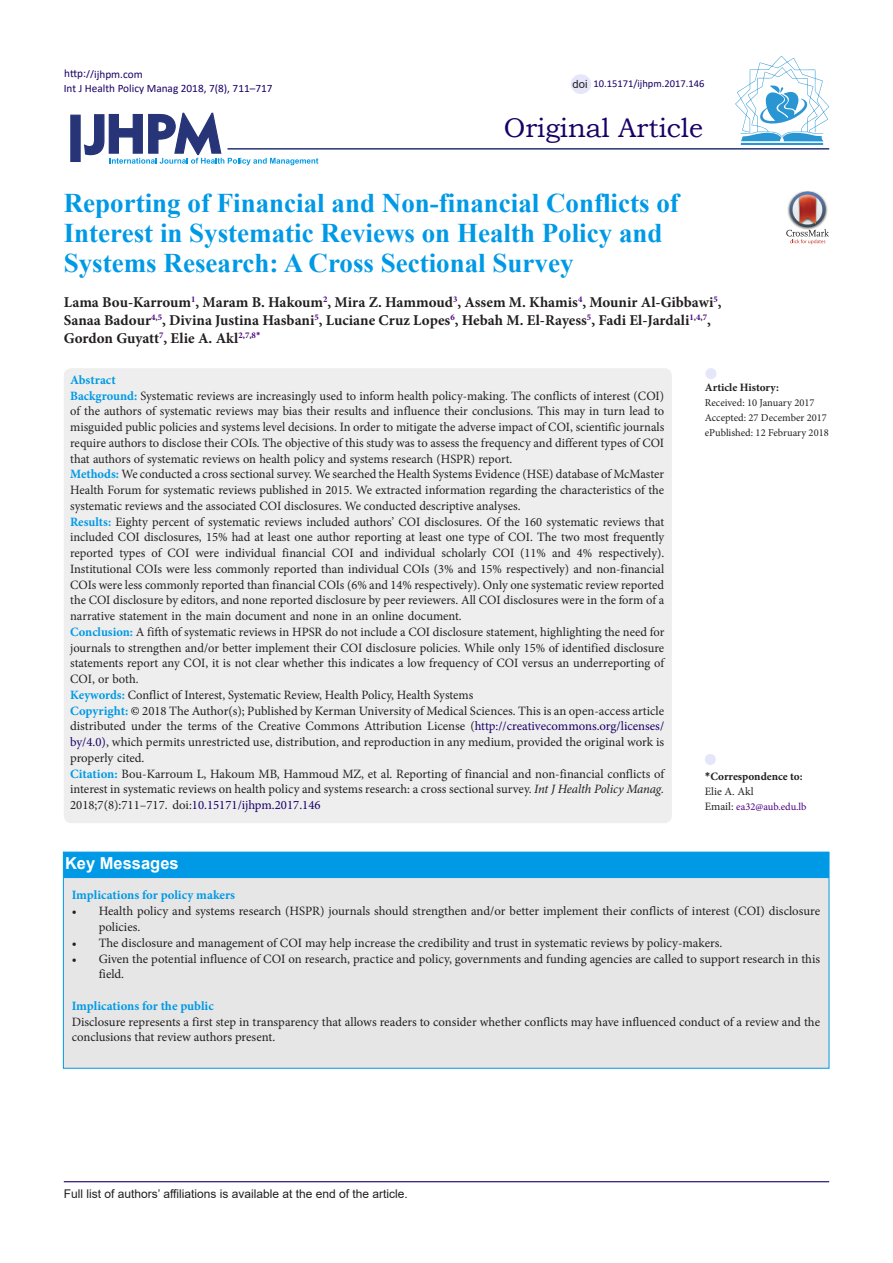
<style>
.page{position:relative;width:893px;height:1263px;background:#fff}
.page>*{position:absolute;margin:0;border:0;box-sizing:border-box;transform-origin:0 0}
.Default{font:700 27px/30px "Times New Roman";color:#0099e5}
.t1{font:27px "Bookman Old Style";color:#190066}
.t2{font:700 16.5px "Arial";color:#fff}
.Default-2{font:700 15px/18px "Minion Pro";color:#231f20}
.Default-3{font:12.75px/15.8px "Minion Pro";color:#231f20;text-align:justify}
.Default-4{font:700 12.75px "Minion Pro";color:#0099e5}
.t3{font:12px "Arial";color:#231f20}
.t4{font:11.25px "Calibri";color:#190066}
.t5{font:700 11.25px "Minion Pro";color:#231f20}
.t6{font:11.25px "Minion Pro";letter-spacing:.005em;color:#231f20}
.t7{font:11.25px "Arial";color:#231f20}
.t8{font:10.5px "Minion Pro";color:#231f20}
.t9{font:10.5px "Calibri";color:#190066}
.t10{font:10.5px "Minion Pro";color:#4b0082}
.s1{font-weight:700;color:#0099e5}
.s2{color:#000}
.s3{color:#190066}
.s4{font-style:italic}
.s5{font-family:"Calibri"}
.s6{font-size:11.25px;color:#231f20}
</style>
<div class="page">
<svg style="left:84px;top:112px;width:234px;height:53px"></svg>
<div style="left:70px;top:115px;width:11px;height:47px;background:#273578;border:1px solid #273578"></div>
<hr style="left:227px;top:148px;width:602px;height:2px;background:#273578">
<div style="left:64px;top:368px;width:608px;height:455px;background:#eee;border-radius:8px"></div>
<div style="left:705px;top:754px;width:11px;height:11px;background:#e6e6fa;border-radius:50%"></div>
<div style="left:705px;top:368px;width:11px;height:11px;background:#e6e6fa;border-radius:50%"></div>
<hr style="left:64px;top:1181px;width:765px;height:1px;background:#190066">
<hr style="left:741px;top:143px;width:82px;height:2px;background:#2995d2">
<svg style="left:735px;top:56px;width:94px;height:85px"></svg>
<div style="left:571px;top:74px;width:20px;height:20px;background:#e6e6fa;border-radius:50%"></div>
<img style="left:801px;top:191px;width:13px;height:1px">
<svg style="left:786px;top:192px;width:43px;height:52px"></svg>
<div style="left:63px;top:852px;width:766px;height:216px;background:#e6e6e6"></div>
<div style="left:63px;top:852px;width:766px;height:26px;background:#0099e5"></div>
<p class="t4" style="left:64px;top:66px;width:80px">http://ijhpm.com</p>
<p class="t4" style="left:64px;top:81px;width:210px">Int J Health Policy Manag 2018, 7(8), 711–717</p>
<p class="t7" style="left:573px;top:76px;width:17px">doi</p>
<p class="t9" style="left:593px;top:76px;width:112px">10.15171/ijhpm.2017.146</p>
<p class="t1" style="left:504px;top:110px;width:201px">Original Article</p>
<p class="Default" style="left:64px;top:188px;width:617px">Reporting of Financial and Non-financial Conflicts of<br>Interest in Systematic Reviews on Health Policy and<br>Systems Research: A Cross Sectional Survey</p>
<p class="Default-2" style="left:64px;top:293px;width:659px">Lama Bou-Karroum<sup>1</sup>, Maram B. Hakoum<sup>2</sup>, Mira Z. Hammoud<sup>3</sup>, Assem M. Khamis<sup>4</sup>, Mounir Al-Gibbawi<sup>5</sup>,<br>Sanaa Badour<sup>4</sup><sup>,</sup><sup>5</sup>, Divina Justina Hasbani<sup>5</sup>, Luciane Cruz Lopes<sup>6</sup>, Hebah M. El-Rayess<sup>5</sup>, Fadi El-Jardali<sup>1</sup><sup>,</sup><sup>4</sup><sup>,</sup><sup>7</sup>,<br>Gordon Guyatt<sup>7</sup>, Elie A. Akl<sup>2</sup><sup>,</sup><sup>7</sup><sup>,</sup><sup>8</sup><sup>*</sup></p>
<p class="Default-4" style="left:70px;top:371px;width:47px">Abstract</p>
<p class="Default-3" style="left:70px;top:388px;width:596px"><span class="s1">Background:</span> Systematic reviews are increasingly used to inform health policy-making. The conflicts of interest (COI) of the authors of systematic reviews may bias their results and influence their conclusions. This may in turn lead to misguided public policies and systems level decisions. In order to mitigate the adverse impact of COI, scientific journals require authors to disclose their COIs. The objective of this study was to assess the frequency and different types of COI that authors of systematic reviews on health policy and systems research (HSPR) report.</p>
<p class="Default-3" style="left:70px;top:466px;width:595px"><span class="s1">Methods:</span> We conducted a cross sectional survey. We searched the Health Systems Evidence (HSE) database of McMaster Health Forum for systematic reviews published in 2015. We extracted information regarding the characteristics of the systematic reviews and the associated COI disclosures. We conducted descriptive analyses.</p>
<p class="Default-3" style="left:70px;top:514px;width:596px"><span class="s1">Results:</span> Eighty percent of systematic reviews included authors’ COI disclosures. Of the 160 systematic reviews that included COI disclosures, 15% had at least one author reporting at least one type of COI. The two most frequently reported types of COI were individual financial COI and individual scholarly COI (11% and 4% respectively).<br>Institutional COIs were less commonly reported than individual COIs (3% and 15% respectively) and non-financial COIs were less commonly reported than financial COIs (6% and 14% respectively). Only one systematic review reported the COI disclosure by editors, and none reported disclosure by peer reviewers. All COI disclosures were in the form of a narrative statement in the main document and none in an online document.</p>
<p class="Default-3" style="left:70px;top:624px;width:596px"><span class="s1">Conclusion:</span> A fifth of systematic reviews in HPSR do not include a COI disclosure statement, highlighting the need for journals to strengthen and/or better implement their COI disclosure policies. While only 15% of identified disclosure statements report any COI, it is not clear whether this indicates a low frequency of COI versus an underreporting of COI, or both.</p>
<p class="Default-3" style="left:70px;top:687px;width:405px"><span class="s1">Keywords:</span> Conflict of Interest, Systematic Review, Health Policy, Health Systems</p>
<p class="Default-3" style="left:70px;top:703px;width:596px"><span class="s1">Copyright:</span> <span class="s2">©</span> 2018 The Author(s); Published by Kerman University of Medical Sciences. This is an open-access article distributed under the terms of the Creative Commons Attribution License (<span class="s3">http://creativecommons.org/licenses/ by/4.0)</span>, which permits unrestricted use, distribution, and reproduction in any medium, provided the original work is properly cited.</p>
<p class="Default-3" style="left:70px;top:766px;width:595px"><span class="s1">Citation:</span> Bou-Karroum L, Hakoum MB, Hammoud MZ, et al. Reporting of financial and non-financial conflicts of interest in systematic reviews on health policy and systems research: a cross sectional survey. <span class="s4">Int J Health Policy Manag.<br></span>2018;7(8):711–717. doi:<span class="s3">10.15171/ijhpm.2017.146</span></p>
<p class="t5" style="left:705px;top:768px;width:99px"><span class="s5">*</span>Correspondence to:</p>
<p class="t5" style="left:705px;top:379px;width:76px">Article History:</p>
<p class="t8" style="left:705px;top:396px;width:111px">Received: 10 January 2017</p>
<p class="t8" style="left:705px;top:411px;width:124px">Accepted: 27 December 2017</p>
<p class="t8" style="left:705px;top:426px;width:125px">ePublished: 12 February 2018</p>
<p class="t6" style="left:705px;top:784px;width:50px">Elie A. Akl</p>
<p class="t10" style="left:705px;top:800px;width:103px"><span class="s6">Email:</span> ea32@aub.edu.lb</p>
<p class="t2" style="left:65px;top:851px;width:115px">Key Messages</p>
<p class="Default-4" style="left:72px;top:886px;width:165px">Implications for policy makers</p>
<p class="Default-3" style="left:99px;top:903px;width:723px;text-indent:-27px">• Health policy and systems research (HSPR) journals should strengthen and/or better implement their conflicts of interest (COI) disclosure policies.</p>
<p class="Default-3" style="left:72px;top:935px;width:652px">• The disclosure and management of COI may help increase the credibility and trust in systematic reviews by policy-makers.</p>
<p class="Default-3" style="left:99px;top:950px;width:723px;text-indent:-27px">• Given the potential influence of COI on research, practice and policy, governments and funding agencies are called to support research in this field.</p>
<p class="Default-4" style="left:72px;top:997px;width:144px">Implications for the public</p>
<p class="Default-3" style="left:72px;top:1013px;width:750px">Disclosure represents a first step in transparency that allows readers to consider whether conflicts may have influenced conduct of a review and the conclusions that review authors present.</p>
<p class="t3" style="left:64px;top:1185px;width:346px">Full list of authors’ affiliations is available at the end of the article.</p>
</div>
